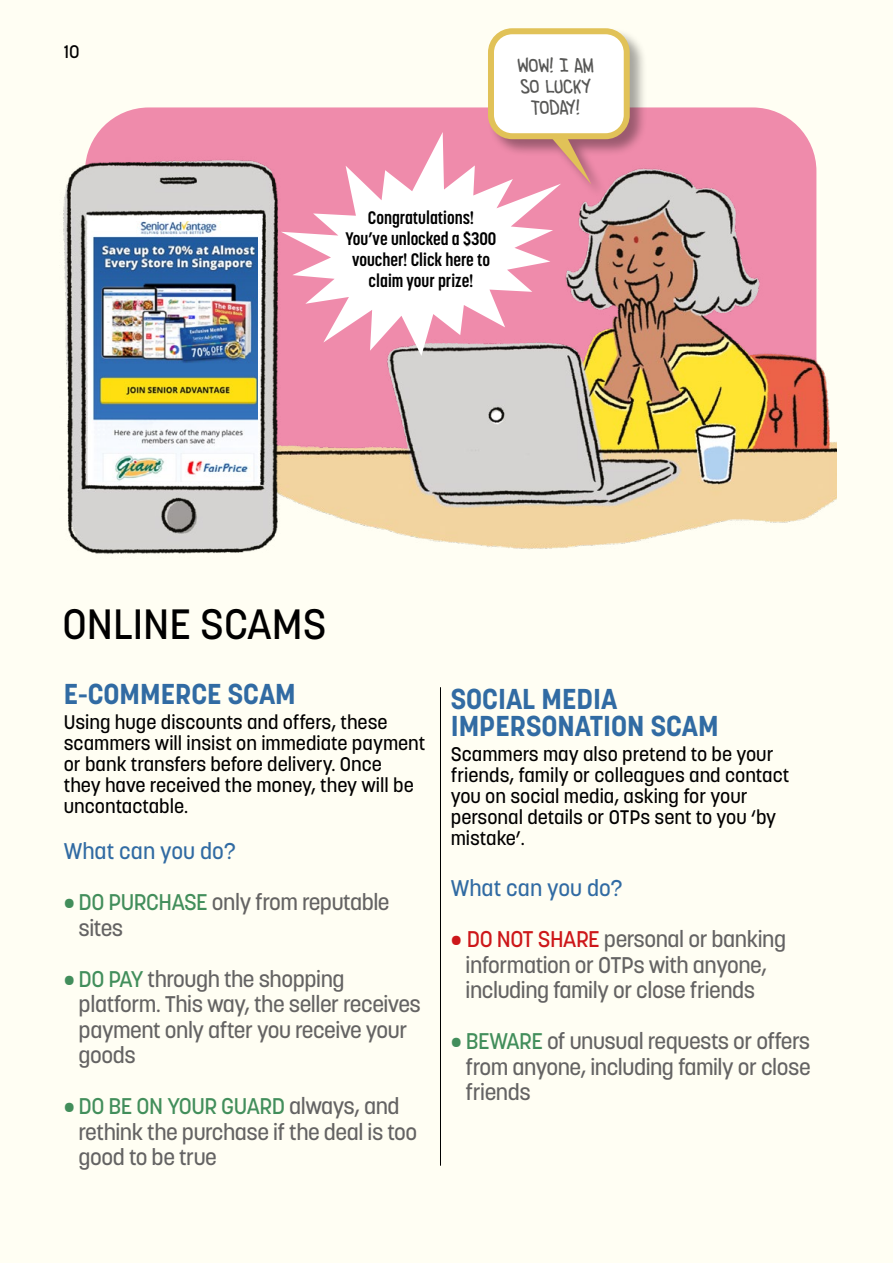
<style>
.page{position:relative;width:893px;height:1263px;background:#fffef3}
.page>*{position:absolute;margin:0;border:0;box-sizing:border-box;transform-origin:0 0}
.t1{font:500 42px "Korolev";color:#000}
.t2{font:700 28.5px/27px "Korolev";color:#316ba3}
.t3{font:500 22.5px/25.5px "Korolev";letter-spacing:-.02em;color:#646363}
.t4{font:500 22.5px "Korolev";color:#316ba3}
.t5{font:21px/21px "Imaginary Friend BB";color:#575756;text-align:center}
.t6{font:500 19.5px/21px "Korolev";color:#000}
.t7{font:700 18px/21px "Korolev Condensed";color:#000;text-align:center}
.t8{font:500 18px "Korolev";color:#000}
.s1{color:#428e5b}
.s2{color:#cd1719}
</style>
<div class="page">
<hr style="left:440px;top:687px;width:1px;height:479px;background:#000">
<img style="left:243px;top:107px;width:594px;height:442px">
<div style="left:487px;top:28px;width:160px;height:172px;background:#000;opacity:.35"></div>
<svg style="left:561px;top:139px;width:30px;height:45px"></svg>
<div style="left:491px;top:31px;width:136px;height:105px;background:#fff;border-radius:21px"></div>
<div style="left:488px;top:28px;width:142px;height:111px;border:6px solid #e1c258;border-radius:21px"></div>
<svg style="left:281px;top:132px;width:280px;height:224px"></svg>
<img style="left:63px;top:133px;width:231px;height:421px">
<img style="left:89px;top:221px;width:168px;height:261px">
<p class="t8" style="left:64px;top:41px;width:17px">10</p>
<p class="t5" style="left:517px;top:55px;width:78px">WOW! I AM<br>SO LUCKY<br>TODAY!</p>
<p class="t7" style="left:346px;top:207px;width:152px">Congratulations!<br>You’ve unlocked a $300 voucher! Click here to claim your prize!</p>
<h1 class="t1" style="left:62px;top:598px;width:266px">ONLINE SCAMS</h1>
<p class="t2" style="left:64px;top:680px;width:233px">E-COMMERCE SCAM</p>
<p class="t6" style="left:64px;top:711px;width:363px">Using huge discounts and offers, these scammers will insist on immediate payment or bank transfers before delivery. Once<br>they have received the money, they will be uncontactable.</p>
<p class="t4" style="left:64px;top:837px;width:173px">What can you do?</p>
<p class="t3" style="left:79px;top:890px;width:312px;text-indent:-15px"><span class="s1">• DO PURCHASE</span> only from reputable sites</p>
<p class="t3" style="left:79px;top:966px;width:344px;text-indent:-15px"><span class="s1">• DO PAY</span> through the shopping platform. This way, the seller receives payment only after you receive your goods</p>
<p class="t3" style="left:79px;top:1094px;width:340px;text-indent:-15px"><span class="s1">• DO BE ON YOUR GUARD</span> always, and rethink the purchase if the deal is too good to be true</p>
<p class="t2" style="left:451px;top:685px;width:269px">SOCIAL MEDIA<br>IMPERSONATION SCAM</p>
<p class="t6" style="left:451px;top:744px;width:340px">Scammers may also pretend to be your friends, family or colleagues and contact you on social media, asking for your personal details or OTPs sent to you ‘by mistake’.</p>
<p class="t4" style="left:451px;top:874px;width:173px">What can you do?</p>
<p class="t3" style="left:466px;top:926px;width:322px;text-indent:-15px"><span class="s2">• DO NOT SHARE</span> personal or banking information or OTPs with anyone, including family or close friends</p>
<p class="t3" style="left:466px;top:1028px;width:347px;text-align:justify;text-indent:-15px"><span class="s1">• BEWARE</span> of unusual requests or offers from anyone, including family or close friends</p>
</div>
